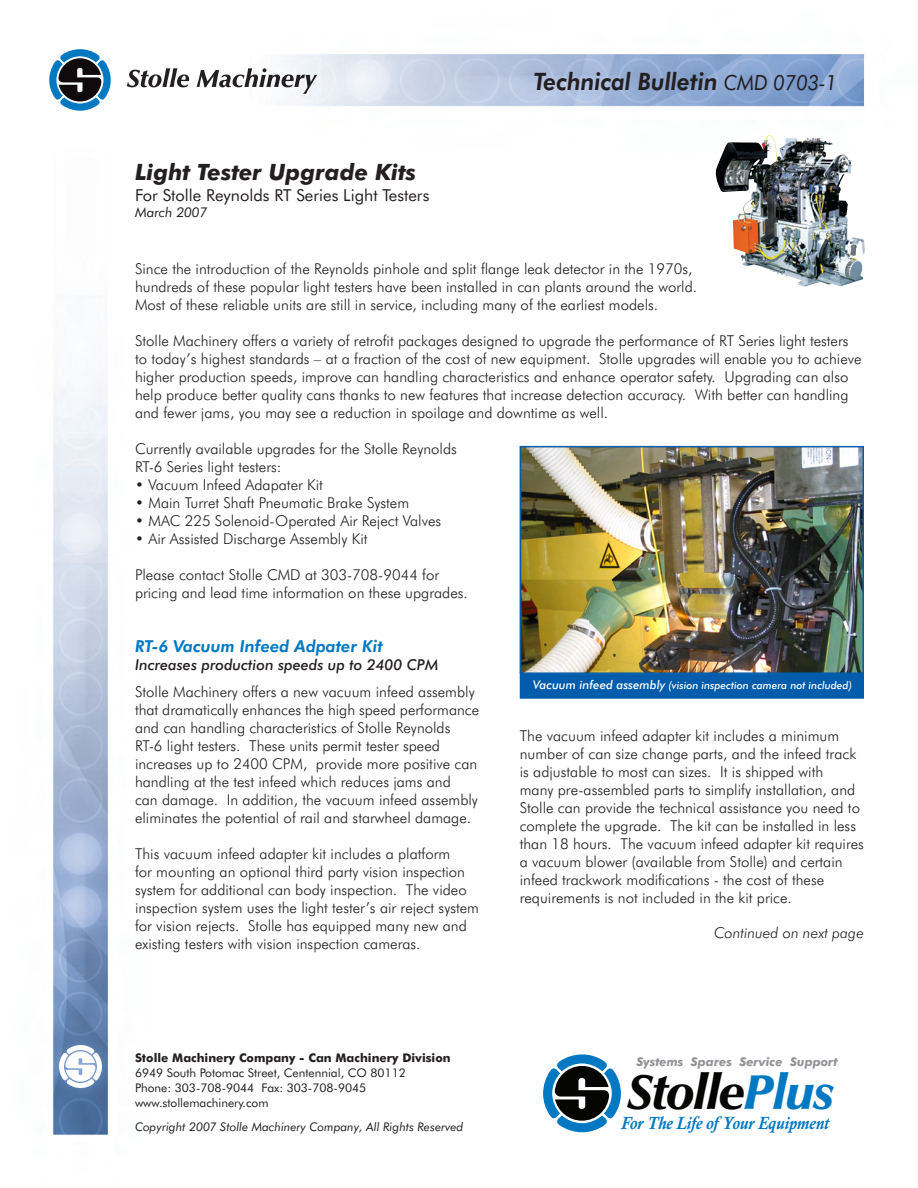
<style>
.page{position:relative;width:918px;height:1188px;background:#fff}
.page>*{position:absolute;margin:0;border:0;box-sizing:border-box;transform-origin:0 0}
.t1{font:italic 900 49.35px "Zapf Humanist 601 BT";letter-spacing:-.025em;color:#050504}
.t2{font:italic 800 24px "Futura BT";color:#231f20;scale:.94 1}
.t3{font:italic 700 22.5px "Futura BT";color:#231f20}
.t4{font:italic 700 18px "Calisto";letter-spacing:-.01em;color:#0079c2;scale:.92 1}
.t5{font:16.5px "Futura BT";color:#231f20}
.t6{font:italic 800 16.5px "Futura BT";color:#0079c2}
.t7{font:300 15px/18px "Futura BT";color:#231f20}
.t8{font:italic 500 15px "Futura BT";color:#231f20}
.t9{font:italic 300 15px "Futura BT";color:#231f20}
.t10{font:italic 13.5px "Futura BT";color:#231f20}
.t11{font:italic 700 12.15px "Futura BT";color:#919396}
.t12{font:12px/15px "Futura BT";color:#231f20}
.t13{font:italic 12px "Futura BT";color:#231f20}
.t14{font:700 12px "Futura BT";color:#231f20}
.t15{font:italic 500 10.5px "Futura BT";color:#fff}
.s1{font-weight:400;font-size:21px}
.s2{font-size:12px}
.s3{color:#0079c2}
</style>
<div class="page">
<img style="left:52px;top:54px;width:813px;height:1081px">
<svg style="left:59px;top:1045px;width:43px;height:43px"></svg>
<svg style="left:127px;top:68px;width:62px;height:19px"></svg>
<svg style="left:197px;top:68px;width:120px;height:26px"></svg>
<svg style="left:49px;top:49px;width:62px;height:62px"></svg>
<div style="left:520px;top:447px;width:343px;height:251px;background:#015dab"></div>
<img style="left:523px;top:449px;width:338px;height:222px">
<div style="left:520px;top:446px;width:344px;height:228px;border:2px solid #015dab"></div>
<img style="left:716px;top:135px;width:126px;height:146px">
<svg style="left:543px;top:1054px;width:78px;height:78px"></svg>
<p class="t3" style="left:135px;top:158px;width:283px">Light Tester Upgrade Kits</p>
<p class="t5" style="left:135px;top:185px;width:296px">For Stolle Reynolds RT Series Light Testers</p>
<p class="t10" style="left:135px;top:204px;width:74px">March 2007</p>
<p class="t2" style="left:534px;top:67px;width:324px">Technical Bulletin <span class="s1">CMD 0703-1</span></p>
<p class="t7" style="left:135px;top:260px;width:564px">Since the introduction of the Reynolds pinhole and split flange leak detector in the 1970s, hundreds of these popular light testers have been installed in can plants around the world.<br>Most of these reliable units are still in service, including many of the earliest models.</p>
<p class="t7" style="left:135px;top:332px;width:728px">Stolle Machinery offers a variety of retrofit packages designed to upgrade the performance of RT Series light testers to today’s highest standards – at a fraction of the cost of new equipment. Stolle upgrades will enable you to achieve higher production speeds, improve can handling characteristics and enhance operator safety. Upgrading can also help produce better quality cans thanks to new features that increase detection accuracy. With better can handling and fewer jams, you may see a reduction in spoilage and downtime as well.</p>
<p class="t7" style="left:135px;top:440px;width:323px">Currently available upgrades for the Stolle Reynolds<br>RT-6 Series light testers:</p>
<p class="t7" style="left:135px;top:476px;width:189px">• Vacuum Infeed Adapater Kit</p>
<p class="t7" style="left:135px;top:494px;width:276px">• Main Turret Shaft Pneumatic Brake System</p>
<p class="t7" style="left:135px;top:512px;width:308px">• MAC 225 Solenoid-Operated Air Reject Valves</p>
<p class="t7" style="left:135px;top:530px;width:234px">• Air Assisted Discharge Assembly Kit</p>
<p class="t7" style="left:135px;top:566px;width:334px">Please contact Stolle CMD at 303-708-9044 for pricing and lead time information on these upgrades.</p>
<p class="t6" style="left:135px;top:636px;width:249px">RT-6 Vacuum Infeed Adpater Kit</p>
<p class="t8" style="left:135px;top:656px;width:305px">Increases production speeds up to 2400 CPM</p>
<p class="t7" style="left:135px;top:683px;width:346px">Stolle Machinery offers a new vacuum infeed assembly that dramatically enhances the high speed performance and can handling characteristics of Stolle Reynolds RT-6 light testers. These units permit tester speed increases up to 2400 CPM, provide more positive can handling at the test infeed which reduces jams and<br>can damage. In addition, the vacuum infeed assembly eliminates the potential of rail and starwheel damage.</p>
<p class="t7" style="left:135px;top:845px;width:346px">This vacuum infeed adapter kit includes a platform<br>for mounting an optional third party vision inspection system for additional can body inspection. The video inspection system uses the light tester’s air reject system for vision rejects. Stolle has equipped many new and existing testers with vision inspection cameras.</p>
<p class="t14" style="left:135px;top:1051px;width:317px">Stolle Machinery Company - Can Machinery Division</p>
<p class="t12" style="left:135px;top:1065px;width:272px">6949 South Potomac Street, Centennial, CO 80112<br>Phone: 303-708-9044 Fax: 303-708-9045</p>
<p class="t12" style="left:135px;top:1095px;width:135px">www.stollemachinery.com</p>
<p class="t13" style="left:135px;top:1120px;width:330px">Copyright 2007 Stolle Machinery Company, All Rights Reserved</p>
<p class="t15" style="left:533px;top:679px;width:320px"><span class="s2">Vacuum infeed assembly</span> (vision inspection camera not included)</p>
<p class="t7" style="left:520px;top:726px;width:346px">The vacuum infeed adapter kit includes a minimum number of can size change parts, and the infeed track is adjustable to most can sizes. It is shipped with<br>many pre-assembled parts to simplify installation, and Stolle can provide the technical assistance you need to complete the upgrade. The kit can be installed in less than 18 hours. The vacuum infeed adapter kit requires a vacuum blower (available from Stolle) and certain infeed trackwork modifications - the cost of these requirements is not included in the kit price.</p>
<p class="t9" style="left:714px;top:924px;width:151px">Continued on next page</p>
<p class="t11" style="left:636px;top:1055px;width:203px">Systems Spares Service Support</p>
<p class="t1" style="left:629px;top:1062px;width:208px">Stolle<span class="s3">Plus</span></p>
<p class="t4" style="left:621px;top:1113px;width:228px">For The Life of Your Equipment</p>
</div>
